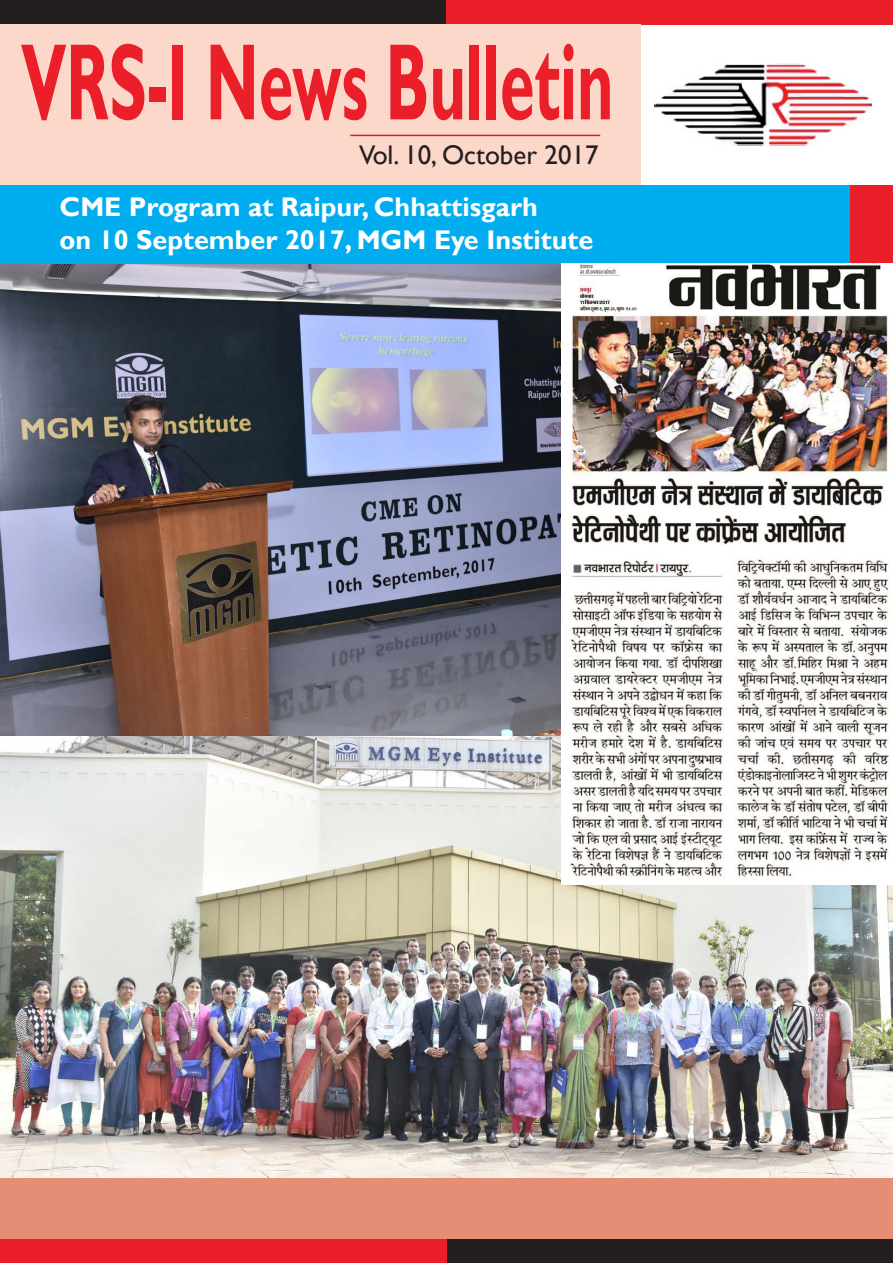
<style>
.page{position:relative;width:893px;height:1263px;background:#fff}
.page>*{position:absolute;margin:0;border:0;box-sizing:border-box;transform-origin:0 0}
.t1{font:700 109.35px "Gill Sans";color:#eb1f29;scale:.57 1}
.t2{font:700 27px "Gill Sans";color:#fff}
.t3{font:27px "Gill Sans";color:#231f20}
</style>
<div class="page">
<div style="left:0;top:0;width:446px;height:24px;background:#231f20"></div>
<div style="left:446px;top:0;width:447px;height:24px;background:#eb1f29"></div>
<div style="left:446px;top:1239px;width:447px;height:24px;background:#231f20"></div>
<div style="left:0;top:1239px;width:446px;height:24px;background:#eb1f29"></div>
<div style="left:0;top:235px;width:893px;height:1004px;background:#e48f75"></div>
<img style="left:0;top:264px;width:562px;height:473px">
<img style="left:0;top:737px;width:893px;height:441px">
<div style="left:0;top:24px;width:640px;height:172px;background:#fbd8ca"></div>
<hr style="left:350px;top:135px;width:250px;height:1px;background:#d1232a">
<img style="left:655px;top:64px;width:217px;height:82px">
<div style="left:0;top:185px;width:893px;height:79px;background:#00aeef"></div>
<div style="left:850px;top:185px;width:43px;height:79px;background:#eb1f29"></div>
<img style="left:562px;top:264px;width:331px;height:620px">
<p class="t1" style="left:21px;top:17px;width:1041px">VRS-I News Bulletin</p>
<p class="t3" style="left:359px;top:139px;width:241px">Vol. 10, October 2017</p>
<p class="t2" style="left:60px;top:191px;width:480px">CME Program at Raipur, Chhattisgarh</p>
<p class="t2" style="left:60px;top:223px;width:535px">on 10 September 2017, MGM Eye Institute</p>
</div>
